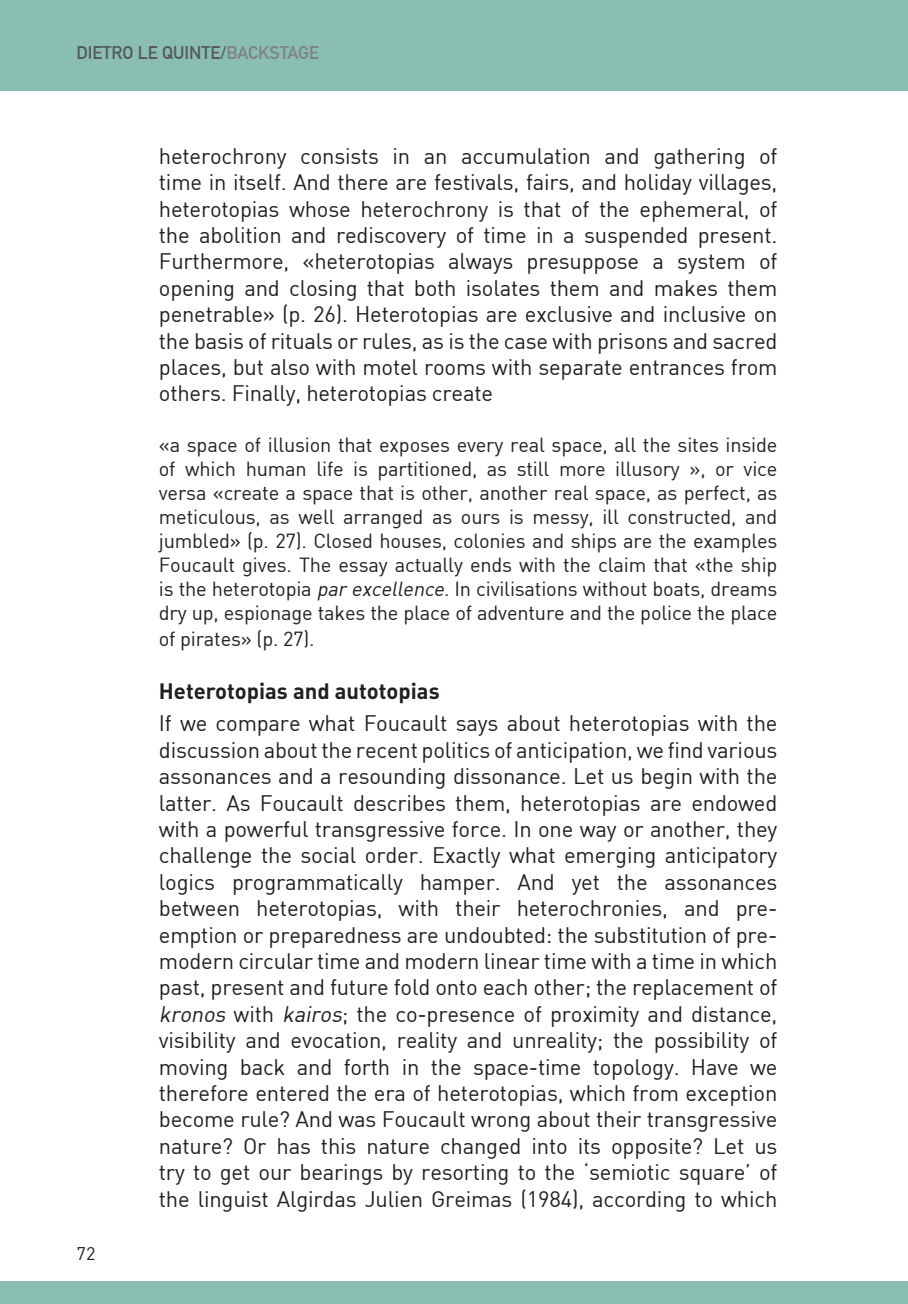
<style>
.page{position:relative;width:908px;height:1304px;background:#fff}
.page>*{position:absolute;margin:0;border:0;box-sizing:border-box;transform-origin:0 0}
.t1{font:22px/26.4px "DIN";letter-spacing:-.01em;color:#231f20;text-align:justify}
.t2{font:22px "DIN Bold Alternate";color:#231f20}
.t3{font:20px/24px "DIN";letter-spacing:-.01em;color:#231f20;text-align:justify}
.t4{font:700 18px "DIN Alternate";color:#57585a}
.t5{font:18px "DIN";color:#231f20}
.s1{color:#808285}
.s2{font-style:italic}
</style>
<div class="page">
<div style="left:0;top:0;width:907px;height:90px;background:#8abeb2"></div>
<div style="left:0;top:1281px;width:907px;height:23px;background:#8abeb2"></div>
<p class="t4" style="left:77px;top:42px;width:244px">DIETRO LE QUINTE/<span class="s1">BACKSTAGE</span></p>
<p class="t5" style="left:77px;top:1242px;width:20px">72</p>
<p class="t1" style="left:159px;top:142px;width:620px">heterochrony consists in an accumulation and gathering of time in itself. And there are festivals, fairs, and holiday villages, heterotopias whose heterochrony is that of the ephemeral, of the abolition and rediscovery of time in a suspended present.<br>Furthermore, «heterotopias always presuppose a system of opening and closing that both isolates them and makes them penetrable» (p. 26). Heterotopias are exclusive and inclusive on the basis of rituals or rules, as is the case with prisons and sacred places, but also with motel rooms with separate entrances from others. Finally, heterotopias create</p>
<p class="t3" style="left:159px;top:432px;width:619px">«a space of illusion that exposes every real space, all the sites inside of which human life is partitioned, as still more illusory », or vice versa «create a space that is other, another real space, as perfect, as meticulous, as well arranged as ours is messy, ill constructed, and jumbled» (p. 27). Closed houses, colonies and ships are the examples Foucault gives. The essay actually ends with the claim that «the ship is the heterotopia <span class="s2">par excellence</span>. In civilisations without boats, dreams dry up, espionage takes the place of adventure and the police the place</p>
<p class="t3" style="left:159px;top:626px;width:157px">of pirates» (p. 27).</p>
<p class="t2" style="left:159px;top:677px;width:282px">Heterotopias and autotopias</p>
<p class="t1" style="left:159px;top:709px;width:620px">If we compare what Foucault says about heterotopias with the discussion about the recent politics of anticipation, we find various assonances and a resounding dissonance. Let us begin with the latter. As Foucault describes them, heterotopias are endowed with a powerful transgressive force. In one way or another, they challenge the social order. Exactly what emerging anticipatory logics programmatically hamper. And yet the assonances between heterotopias, with their heterochronies, and pre&shy;emption or preparedness are undoubted: the substitution of pre&shy;modern circular time and modern linear time with a time in which past, present and future fold onto each other; the replacement of <span class="s2">kronos</span> with <span class="s2">kairos</span>; the co-presence of proximity and distance, visibility and evocation, reality and unreality; the possibility of moving back and forth in the space-time topology. Have we therefore entered the era of heterotopias, which from exception become rule? And was Foucault wrong about their transgressive nature? Or has this nature changed into its opposite? Let us try to get our bearings by resorting to the ‘semiotic square’ of the linguist Algirdas Julien Greimas (1984), according to which</p>
</div>
